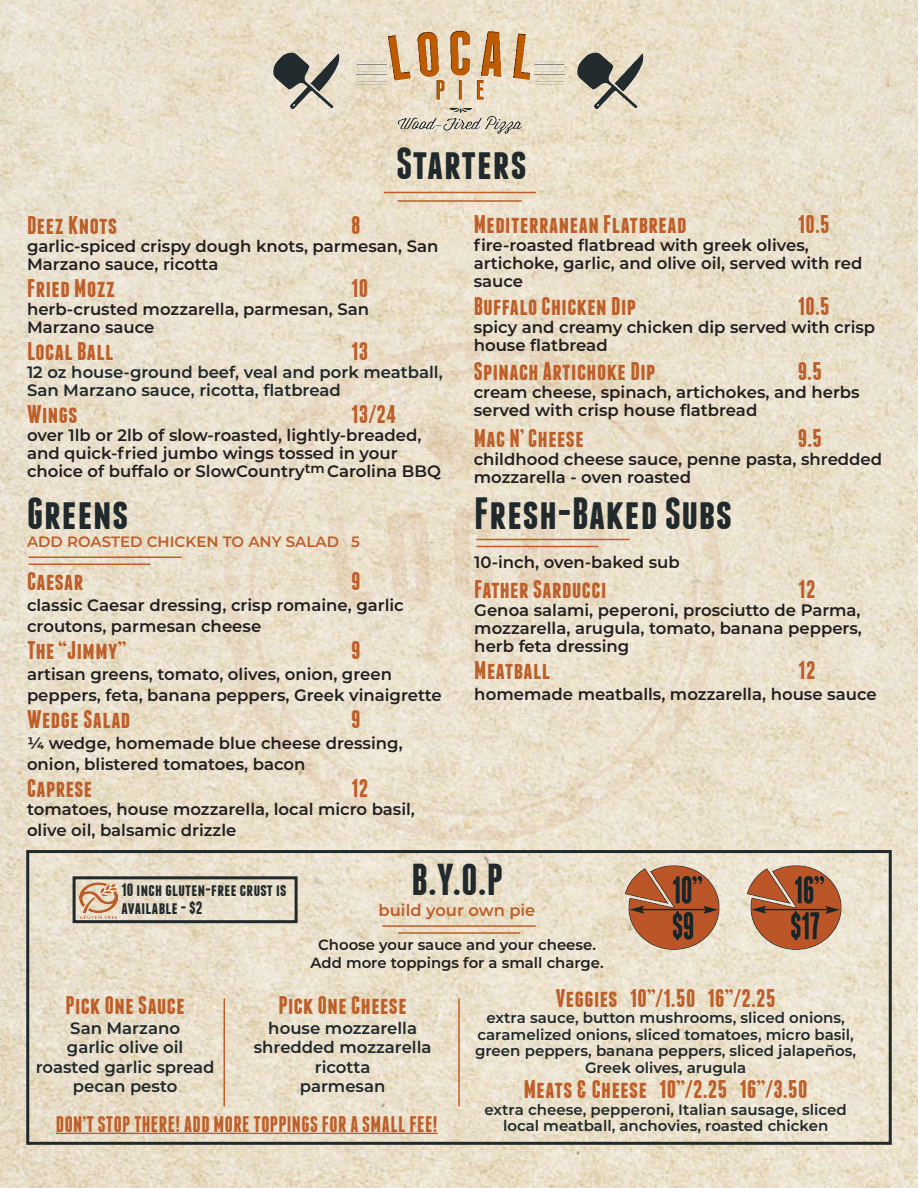
<style>
.page{position:relative;width:918px;height:1188px;background:#fff}
.page>*{position:absolute;margin:0;border:0;box-sizing:border-box;transform-origin:0 0}
.t1{font:700 45px "Franchise";letter-spacing:.02em;color:#20292b}
.t2{font:700 44.55px "Franchise";color:#20292b}
.Menu_Descrip{font:700 25.5px "Franchise";letter-spacing:.02em;color:#be5e28}
.Menu_Header_Under_He{font:700 25.5px "Franchise";letter-spacing:.02em;color:#be5e28}
.Menu_Header_Real{font:700 25.5px "Franchise";letter-spacing:.02em;color:#be5e28}
.Menu_header{font:700 25.5px "Franchise";letter-spacing:.02em;color:#be5e28}
.Togo_Header{font:700 25.5px "Franchise";letter-spacing:.02em;color:#be5e28}
.Menu_Descrip-2{font:700 22.5px "Franchise";letter-spacing:.02em;color:#be5e28}
.t3{font:700 18px/18px "Franchise";letter-spacing:.02em;color:#20292b}
.Menu_Descrip-3{font:600 16.5px/18px "Montserrat";color:#231f20}
.Menu_Descrip-4{font:600 16.5px/19.5px "Montserrat";color:#20292b;text-align:center}
.Menu_Descrip-5{font:600 16.35px "Montserrat";color:#be5e28}
.Menu_Descrip-6{font:600 15px/16.5px "Montserrat";color:#20292b;text-align:center}
.Menu_Descrip-7{font:600 15px "Montserrat";color:#be5e28}
.Menu_Descrip-8{font:600 14.85px/17.9px "Montserrat";color:#231f20;text-align:center}
</style>
<div class="page">
<img style="left:0;top:0;width:918px;height:1188px">
<img style="left:151px;top:270px;width:648px;height:648px">
<img style="left:347px;top:24px;width:226px;height:114px">
<img style="left:268px;top:47px;width:79px;height:68px">
<img style="left:573px;top:47px;width:79px;height:68px">
<div style="left:26px;top:850px;width:866px;height:295px;border:3px solid #20292b"></div>
<hr style="left:382px;top:925px;width:154px;height:2px;background:#be5e28">
<hr style="left:398px;top:932px;width:122px;height:2px;background:#be5e28">
<hr style="left:224px;top:998px;width:1px;height:108px;background:#be5e28">
<hr style="left:458px;top:998px;width:2px;height:108px;background:#be5e28">
<img style="left:625px;top:861px;width:99px;height:92px">
<img style="left:747px;top:861px;width:99px;height:92px">
<div style="left:73px;top:876px;width:225px;height:47px;border:3px solid #20292b"></div>
<img style="left:80px;top:882px;width:38px;height:36px">
<hr style="left:29px;top:556px;width:153px;height:2px;background:#be5e28">
<hr style="left:29px;top:564px;width:122px;height:1px;background:#be5e28">
<hr style="left:384px;top:192px;width:152px;height:1px;background:#be5e28">
<hr style="left:398px;top:200px;width:124px;height:2px;background:#be5e28">
<hr style="left:476px;top:539px;width:154px;height:1px;background:#be5e28">
<hr style="left:476px;top:546px;width:123px;height:1px;background:#be5e28">
<hr style="left:56px;top:1133px;width:382px;height:1px;background:#be5e28">
<p class="t1" style="left:396px;top:142px;width:132px">Starters</p>
<p class="Menu_header" style="left:27px;top:213px;width:92px">Deez Knots</p>
<p class="Menu_header" style="left:351px;top:213px;width:11px">8</p>
<p class="Menu_Descrip-3" style="left:27px;top:236px;width:413px">garlic-spiced crispy dough knots, parmesan, San<br>Marzano sauce, ricotta</p>
<p class="Menu_Header_Real" style="left:27px;top:276px;width:90px">Fried Mozz</p>
<p class="Menu_Header_Real" style="left:351px;top:276px;width:19px">10</p>
<p class="Menu_Descrip-3" style="left:27px;top:299px;width:344px">herb-crusted mozzarella, parmesan, San<br>Marzano sauce</p>
<p class="Menu_Header_Under_He" style="left:27px;top:339px;width:88px">Local Ball</p>
<p class="Menu_Header_Under_He" style="left:351px;top:339px;width:19px">13</p>
<p class="Menu_Descrip-4" style="left:27px;top:362px;width:417px;line-height:18px;text-align:left">12 oz house-ground beef, veal and pork meatball,<br>San Marzano sauce, ricotta, flatbread</p>
<p class="Menu_Descrip" style="left:27px;top:402px;width:52px">Wings</p>
<p class="Menu_Descrip" style="left:351px;top:402px;width:47px">13/24</p>
<p class="Menu_Descrip-3" style="left:27px;top:425px;width:415px">over 1lb or 2lb of slow-roasted, lightly-breaded, and quick-fried jumbo wings tossed in your choice of buffalo or SlowCountry<sup>tm</sup> Carolina BBQ</p>
<p class="t1" style="left:27px;top:492px;width:103px">Greens</p>
<p class="Menu_Descrip-7" style="left:27px;top:531px;width:334px">ADD ROASTED CHICKEN TO ANY SALAD 5</p>
<p class="Menu_Header_Real" style="left:27px;top:569px;width:58px">Caesar</p>
<p class="Menu_Header_Real" style="left:351px;top:569px;width:11px">9</p>
<p class="Menu_Descrip-3" style="left:27px;top:594px;width:378px;line-height:21px">classic Caesar dressing, crisp romaine, garlic croutons, parmesan cheese</p>
<p class="Menu_Header_Real" style="left:27px;top:638px;width:100px">The “Jimmy”</p>
<p class="Menu_Header_Real" style="left:351px;top:638px;width:11px">9</p>
<p class="Menu_Descrip-3" style="left:27px;top:663px;width:416px;line-height:21px">artisan greens, tomato, olives, onion, green peppers, feta, banana peppers, Greek vinaigrette</p>
<p class="Menu_Header_Real" style="left:27px;top:707px;width:105px">Wedge Salad</p>
<p class="Menu_Header_Real" style="left:351px;top:707px;width:11px">9</p>
<p class="Menu_Descrip-3" style="left:27px;top:732px;width:377px;line-height:21px">¼ wedge, homemade blue cheese dressing, onion, blistered tomatoes, bacon</p>
<p class="Togo_Header" style="left:27px;top:776px;width:67px">Caprese</p>
<p class="Togo_Header" style="left:351px;top:776px;width:19px">12</p>
<p class="Menu_Descrip-3" style="left:27px;top:798px;width:389px;line-height:21px">tomatoes, house mozzarella, local micro basil, olive oil, balsamic drizzle</p>
<p class="Menu_Descrip" style="left:474px;top:212px;width:214px">Mediterranean Flatbread</p>
<p class="Menu_Descrip" style="left:798px;top:212px;width:33px">10.5</p>
<p class="Menu_Descrip-3" style="left:474px;top:235px;width:390px">fire-roasted flatbread with greek olives, artichoke, garlic, and olive oil, served with red sauce</p>
<p class="Menu_Descrip" style="left:474px;top:294px;width:164px">Buffalo Chicken Dip</p>
<p class="Menu_Descrip" style="left:798px;top:294px;width:33px">10.5</p>
<p class="Menu_Descrip-3" style="left:474px;top:317px;width:403px">spicy and creamy chicken dip served with crisp house flatbread</p>
<p class="Menu_Descrip" style="left:474px;top:359px;width:183px">Spinach Artichoke Dip</p>
<p class="Menu_Descrip" style="left:798px;top:359px;width:26px">9.5</p>
<p class="Menu_Descrip-3" style="left:474px;top:382px;width:387px">cream cheese, spinach, artichokes, and herbs served with crisp house flatbread</p>
<p class="Menu_Descrip" style="left:474px;top:426px;width:112px">Mac N’ Cheese</p>
<p class="Menu_Descrip" style="left:798px;top:426px;width:26px">9.5</p>
<p class="Menu_Descrip-3" style="left:474px;top:449px;width:410px">childhood cheese sauce, penne pasta, shredded mozzarella - oven roasted</p>
<p class="t1" style="left:474px;top:492px;width:259px">Fresh-Baked Subs</p>
<p class="Menu_Descrip-3" style="left:474px;top:552px;width:207px">10-inch, oven-baked sub</p>
<p class="Menu_Descrip" style="left:474px;top:577px;width:134px">Father Sarducci</p>
<p class="Menu_Descrip" style="left:798px;top:577px;width:19px">12</p>
<p class="Menu_Descrip-3" style="left:474px;top:600px;width:389px;text-align:justify">Genoa salami, peperoni, prosciutto de Parma, mozzarella, arugula, tomato, banana peppers, herb feta dressing</p>
<p class="Menu_Descrip" style="left:474px;top:658px;width:78px">Meatball</p>
<p class="Menu_Descrip" style="left:798px;top:658px;width:19px">12</p>
<p class="Menu_Descrip-3" style="left:474px;top:684px;width:404px">homemade meatballs, mozzarella, house sauce</p>
<p class="t2" style="left:412px;top:858px;width:93px">B.Y.O.P</p>
<p class="Menu_Descrip-5" style="left:379px;top:898px;width:158px">build your own pie</p>
<p class="Menu_Descrip-8" style="left:310px;top:935px;width:295px">Choose your sauce and your cheese.<br>Add more toppings for a small charge.</p>
<p class="Menu_Header_Under_He" style="left:279px;top:994px;width:130px">Pick One Cheese</p>
<p class="Menu_Descrip-4" style="left:254px;top:1018px;width:179px">house mozzarella shredded mozzarella</p>
<p class="Menu_Descrip-4" style="left:315px;top:1057px;width:57px">ricotta</p>
<p class="Menu_Descrip-4" style="left:300px;top:1076px;width:87px">parmesan</p>
<p class="t3" style="left:121px;top:881px;width:166px">10 inch gluten-free crust is available - $2</p>
<p class="Menu_Header_Under_He" style="left:556px;top:986px;width:221px">Veggies 10”/1.50 16”/2.25</p>
<p class="Menu_Descrip-6" style="left:475px;top:1009px;width:383px">extra sauce, button mushrooms, sliced onions, caramelized onions, sliced tomatoes, micro basil, green peppers, banana peppers, sliced jalapeños, Greek olives, arugula</p>
<p class="Menu_Descrip" style="left:524px;top:1078px;width:285px">Meats &amp; Cheese 10”/2.25 16”/3.50</p>
<p class="Menu_Descrip-6" style="left:485px;top:1101px;width:364px">extra cheese, pepperoni, Italian sausage, sliced local meatball, anchovies, roasted chicken</p>
<p class="Menu_Header_Under_He" style="left:65px;top:994px;width:121px">Pick One Sauce</p>
<p class="Menu_Descrip-4" style="left:70px;top:1018px;width:111px">San Marzano</p>
<p class="Menu_Descrip-4" style="left:67px;top:1037px;width:118px">garlic olive oil</p>
<p class="Menu_Descrip-4" style="left:36px;top:1057px;width:180px">roasted garlic spread</p>
<p class="Menu_Descrip-4" style="left:73px;top:1076px;width:106px">pecan pesto</p>
<p class="Menu_Descrip-2" style="left:56px;top:1113px;width:383px">DON’T STOP THERE! ADD MORE TOPPINGS FOR A SMALL FEE!</p>
</div>
